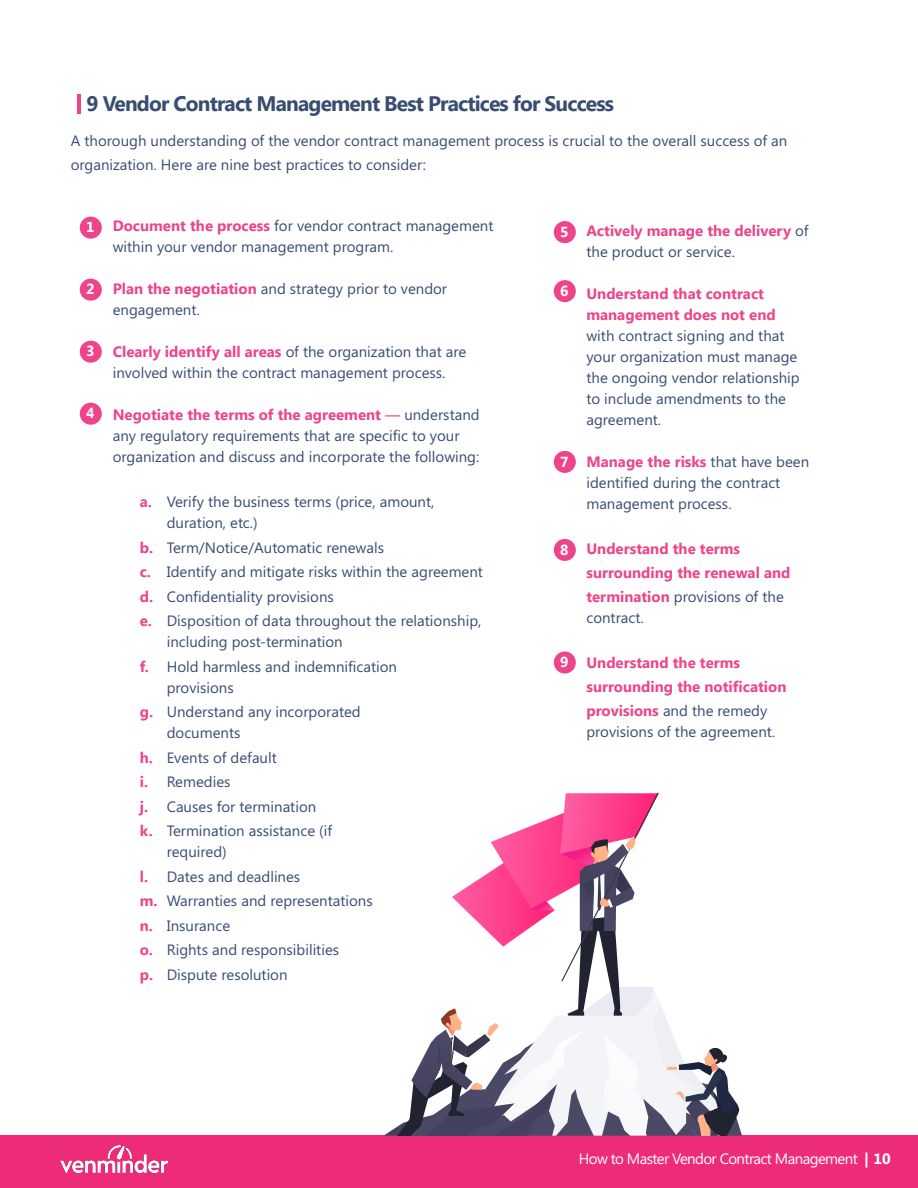
<style>
.page{position:relative;width:918px;height:1188px;background:#fff}
.page>*{position:absolute;margin:0;border:0;box-sizing:border-box;transform-origin:0 0}
.t1{font:700 21px "Segoe UI";letter-spacing:-.04em;color:#394d72}
.t2{font:15px/21px "Segoe UI";color:#394d72}
.t3{font:700 15px/24px "Segoe UI";color:#ed448b}
.t4{font:15px "Segoe UI";letter-spacing:-.04em;color:#fff}
.t5{font:700 14.55px "Segoe UI";color:#fff}
.s1{font-weight:700;color:#ed448b}
.s2{font-weight:600;color:#ed448b}
.s3{font-weight:400;color:#394d72}
.s4{font-weight:700}
</style>
<div class="page">
<div style="left:0;top:1136px;width:918px;height:52px;background:#ee2b79"></div>
<img style="left:60px;top:1145px;width:108px;height:27px">
<hr style="left:77px;top:94px;width:4px;height:20px;background:#ed448b">
<svg style="left:382px;top:793px;width:360px;height:343px"></svg>
<div style="left:80px;top:217px;width:22px;height:22px;background:#ed448b;border-radius:50%"></div>
<div style="left:554px;top:221px;width:22px;height:22px;background:#ed448b;border-radius:50%"></div>
<div style="left:80px;top:341px;width:22px;height:22px;background:#ed448b;border-radius:50%"></div>
<div style="left:554px;top:451px;width:22px;height:22px;background:#ed448b;border-radius:50%"></div>
<div style="left:554px;top:651px;width:22px;height:23px;background:#ed448b;border-radius:50%"></div>
<div style="left:80px;top:279px;width:22px;height:22px;background:#ed448b;border-radius:50%"></div>
<div style="left:554px;top:280px;width:22px;height:22px;background:#ed448b;border-radius:50%"></div>
<div style="left:80px;top:403px;width:22px;height:22px;background:#ed448b;border-radius:50%"></div>
<div style="left:554px;top:539px;width:22px;height:22px;background:#ed448b;border-radius:50%"></div>
<p class="t1" style="left:87px;top:92px;width:529px">9 Vendor Contract Management Best Practices for Success</p>
<p class="t2" style="left:71px;top:128px;width:718px;line-height:24px">A thorough understanding of the vendor contract management process is crucial to the overall success of an organization. Here are nine best practices to consider:</p>
<p class="t2" style="left:113px;top:214px;width:382px"><span class="s1">Document the process</span> for vendor contract management within your vendor management program.</p>
<p class="t2" style="left:113px;top:277px;width:336px"><span class="s1">Plan the negotiation</span> and strategy prior to vendor engagement.</p>
<p class="t2" style="left:113px;top:340px;width:355px"><span class="s1">Clearly identify all areas</span> of the organization that are involved within the contract management process.</p>
<p class="t2" style="left:113px;top:403px;width:368px"><span class="s1">Negotiate the terms of the agreement</span> <span class="s2">—</span> understand any regulatory requirements that are specific to your organization and discuss and incorporate the following:</p>
<p class="t2" style="left:167px;top:491px;width:269px;text-indent:-27px"><span class="s1">a.</span> Verify the business terms (price, amount, duration, etc.)</p>
<p class="t2" style="left:140px;top:536px;width:246px"><span class="s1">b.</span> Term/Notice/Automatic renewals</p>
<p class="t2" style="left:140px;top:561px;width:345px"><span class="s1">c.</span> Identify and mitigate risks within the agreement</p>
<p class="t2" style="left:140px;top:585px;width:196px"><span class="s1">d.</span> Confidentiality provisions</p>
<p class="t2" style="left:167px;top:610px;width:316px;text-indent:-27px"><span class="s1">e.</span> Disposition of data throughout the relationship, including post-termination</p>
<p class="t2" style="left:167px;top:655px;width:232px;text-indent:-27px"><span class="s1">f.</span> Hold harmless and indemnification provisions</p>
<p class="t2" style="left:167px;top:701px;width:195px;text-indent:-27px"><span class="s1">g.</span> Understand any incorporated documents</p>
<p class="t2" style="left:140px;top:746px;width:139px"><span class="s1">h.</span> Events of default</p>
<p class="t2" style="left:140px;top:771px;width:92px"><span class="s1">i.</span> Remedies</p>
<p class="t2" style="left:140px;top:795px;width:178px"><span class="s1">j.</span> Causes for termination</p>
<p class="t2" style="left:167px;top:820px;width:167px;text-indent:-27px"><span class="s1">k.</span> Termination assistance (if required)</p>
<p class="t2" style="left:140px;top:865px;width:162px"><span class="s1">l.</span> Dates and deadlines</p>
<p class="t2" style="left:140px;top:890px;width:235px"><span class="s1">m.</span> Warranties and representations</p>
<p class="t2" style="left:140px;top:914px;width:92px"><span class="s1">n.</span> Insurance</p>
<p class="t2" style="left:140px;top:939px;width:201px"><span class="s1">o.</span> Rights and responsibilities</p>
<p class="t2" style="left:140px;top:963px;width:149px"><span class="s1">p.</span> Dispute resolution</p>
<p class="t5" style="left:86px;top:219px;width:10px">1</p>
<p class="t5" style="left:560px;top:223px;width:10px">5</p>
<p class="t5" style="left:86px;top:281px;width:10px">2</p>
<p class="t5" style="left:560px;top:282px;width:10px">6</p>
<p class="t5" style="left:86px;top:343px;width:10px">3</p>
<p class="t5" style="left:86px;top:405px;width:10px">4</p>
<p class="t5" style="left:560px;top:453px;width:10px">7</p>
<p class="t5" style="left:560px;top:541px;width:10px">8</p>
<p class="t5" style="left:560px;top:654px;width:10px">9</p>
<p class="t3" style="left:586px;top:220px;width:224px;line-height:21px">Actively manage the delivery <span class="s3">of the product or service.</span></p>
<p class="t2" style="left:586px;top:282px;width:215px"><span class="s1">Understand that contract management does not end </span>with contract signing and that your organization must manage the ongoing vendor relationship to include amendments to the agreement.</p>
<p class="t2" style="left:586px;top:450px;width:224px"><span class="s1">Manage the risks</span> that have been identified during the contract management process.</p>
<p class="t3" style="left:586px;top:536px;width:206px">Understand the terms surrounding the renewal and termination <span class="s3">provisions of the</span></p>
<p class="t2" style="left:586px;top:606px;width:59px">contract.</p>
<p class="t3" style="left:586px;top:650px;width:201px">Understand the terms surrounding the notification provisions <span class="s3">and the remedy</span></p>
<p class="t2" style="left:586px;top:720px;width:190px">provisions of the agreement.</p>
<p class="t4" style="left:579px;top:1149px;width:314px">How to Master Vendor Contract Management <span class="s4">| 10</span></p>
</div>
